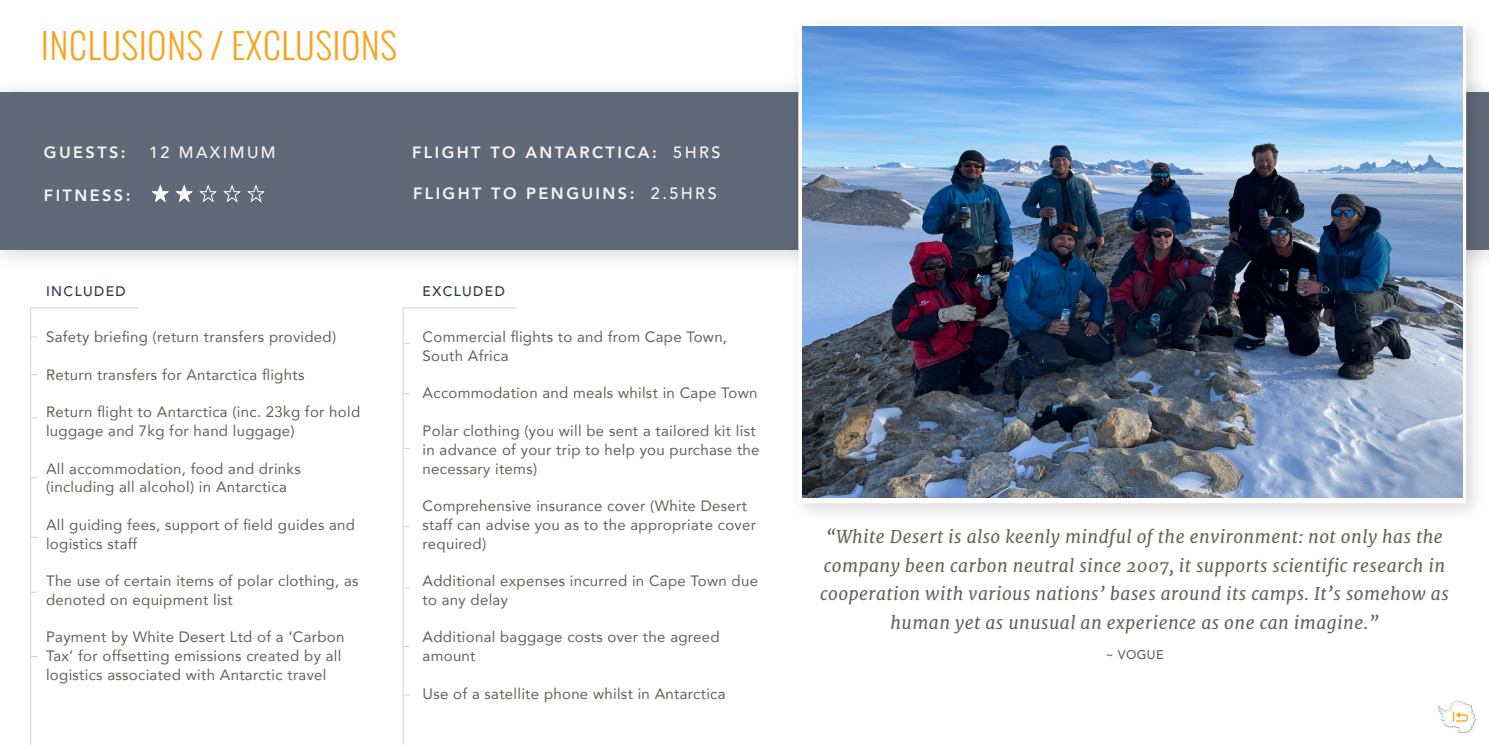
<style>
.page{position:relative;width:1489px;height:745px;background:#fff}
.page>*{position:absolute;margin:0;border:0;box-sizing:border-box;transform-origin:0 0}
.t1{font:300 35px "Oswald";letter-spacing:.025em;color:#f7a41b}
.t2{font:italic 17.5px/28.8px "Merriweather";letter-spacing:.025em;color:#67615c;text-align:center}
.t3{font:800 16.25px "Avenir";letter-spacing:.15em;color:#f7f6f6}
.t4{font:500 16.25px "Avenir";letter-spacing:.15em;color:#f7f6f6}
.t5{font:15px/18.8px "Avenir";letter-spacing:.02em;color:#66605d}
.t6{font:500 13.75px "Avenir";letter-spacing:.1em;color:#2c374b}
.t7{font:500 12.5px "Avenir";letter-spacing:.025em;color:#67615c}
.s1{font-weight:500}
</style>
<div class="page">
<div style="left:0;top:75px;width:1488px;height:197px;background:#384556;opacity:.3"></div>
<div style="left:0;top:92px;width:1488px;height:157px;background:#606978"></div>
<div style="left:787px;top:13px;width:699px;height:510px;background:#000;opacity:.15"></div>
<svg style="left:796px;top:22px;width:671px;height:482px"></svg>
<img style="left:803px;top:27px;width:659px;height:469px">
<hr style="left:30px;top:307px;width:1px;height:437px;background:#d3d4d6">
<hr style="left:30px;top:307px;width:108px;height:1px;background:#d3d4d6">
<hr style="left:403px;top:308px;width:1px;height:436px;background:#d3d4d6">
<hr style="left:403px;top:307px;width:113px;height:1px;background:#d3d4d6">
<img style="left:1437px;top:700px;width:40px;height:34px">
<svg style="left:152px;top:184px;width:17px;height:19px"></svg>
<svg style="left:176px;top:184px;width:16px;height:19px"></svg>
<svg style="left:200px;top:184px;width:16px;height:19px"></svg>
<svg style="left:224px;top:184px;width:16px;height:19px"></svg>
<svg style="left:248px;top:184px;width:16px;height:19px"></svg>
<h1 class="t1" style="left:41px;top:20px;width:357px">INCLUSIONS / EXCLUSIONS</h1>
<p class="t3" style="left:44px;top:139px;width:83px">GUESTS:</p>
<p class="t4" style="left:149px;top:140px;width:128px">12 MAXIMUM</p>
<p class="t3" style="left:412px;top:139px;width:310px">FLIGHT TO ANTARCTICA: <span class="s1">5HRS</span></p>
<p class="t3" style="left:44px;top:182px;width:88px">FITNESS:</p>
<p class="t3" style="left:413px;top:181px;width:305px">FLIGHT TO PENGUINS: <span class="s1">2.5HRS</span></p>
<p class="t6" style="left:46px;top:281px;width:81px">INCLUDED</p>
<p class="t6" style="left:422px;top:281px;width:84px">EXCLUDED</p>
<p class="t5" style="left:422px;top:327px;width:306px">Commercial flights to and from Cape Town,<br>South Africa</p>
<p class="t5" style="left:422px;top:383px;width:336px">Accommodation and meals whilst in Cape Town</p>
<p class="t5" style="left:422px;top:420px;width:338px">Polar clothing (you will be sent a tailored kit list in advance of your trip to help you purchase the necessary items)</p>
<p class="t5" style="left:422px;top:495px;width:335px">Comprehensive insurance cover (White Desert staff can advise you as to the appropriate cover required)</p>
<p class="t5" style="left:422px;top:570px;width:337px">Additional expenses incurred in Cape Town due to any delay</p>
<p class="t5" style="left:422px;top:627px;width:298px">Additional baggage costs over the agreed amount</p>
<p class="t5" style="left:422px;top:683px;width:304px">Use of a satellite phone whilst in Antarctica</p>
<p class="t5" style="left:46px;top:327px;width:291px">Safety briefing (return transfers provided)</p>
<p class="t5" style="left:46px;top:364px;width:260px">Return transfers for Antarctica flights</p>
<p class="t5" style="left:46px;top:402px;width:315px">Return flight to Antarctica (inc. 23kg for hold luggage and 7kg for hand luggage)</p>
<p class="t5" style="left:46px;top:458px;width:256px">All accommodation, food and drinks (including all alcohol) in Antarctica</p>
<p class="t5" style="left:46px;top:514px;width:310px">All guiding fees, support of field guides and logistics staff</p>
<p class="t5" style="left:46px;top:570px;width:314px">The use of certain items of polar clothing, as denoted on equipment list</p>
<p class="t5" style="left:46px;top:627px;width:300px">Payment by White Desert Ltd of a ‘Carbon<br>Tax’ for offsetting emissions created by all logistics associated with Antarctic travel</p>
<p class="t2" style="left:820px;top:522px;width:630px">“White Desert is also keenly mindful of the environment: not only has the company been carbon neutral since 2007, it supports scientific research in cooperation with various nations’ bases around its camps. It’s somehow as human yet as unusual an experience as one can imagine.”</p>
<p class="t7" style="left:1105px;top:645px;width:60px">~ VOGUE</p>
</div>
